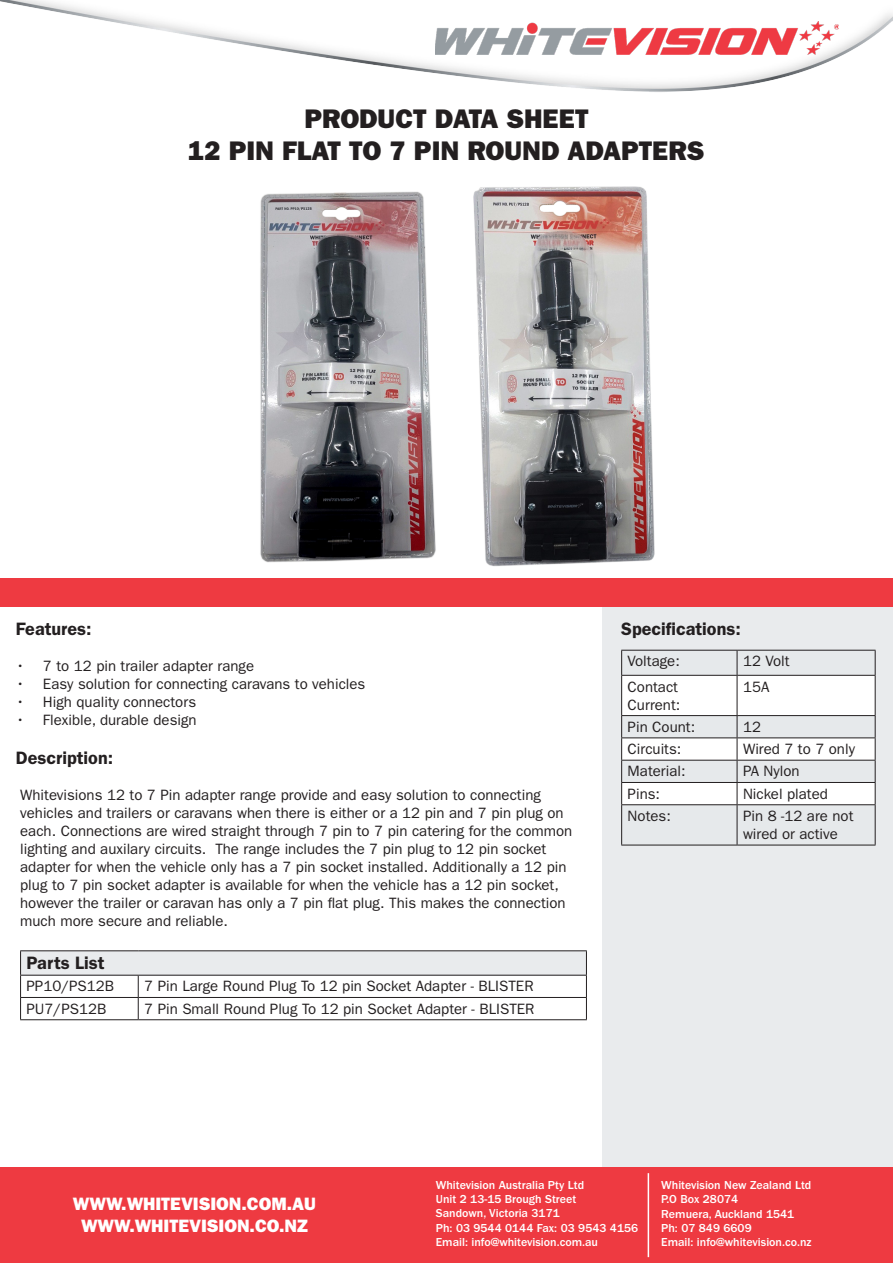
<style>
.page{position:relative;width:893px;height:1263px;background:#fff}
.page>*{position:absolute;margin:0;border:0;box-sizing:border-box;transform-origin:0 0}
.t1{font:27px "ITC Franklin Gothic Std Hvy";color:#231f20}
.t2{font:600 18px "ITC Franklin Gothic Std";color:#231f20}
.t3{font:18px "ITC Franklin Gothic Std Hvy";color:#fff}
.t4{font:15px/18px "ITC Franklin Gothic Std";color:#231f20}
.t5{font:500 12px "ITC Franklin Gothic Std";color:#fff}
</style>
<div class="page">
<div style="left:603px;top:607px;width:290px;height:561px;background:#e9ebed"></div>
<div style="left:0;top:578px;width:893px;height:29px;background:#ee3a41"></div>
<img style="left:0;top:1px;width:893px;height:91px">
<div style="left:0;top:1167px;width:893px;height:96px;background:#ee3a41"></div>
<hr style="left:648px;top:1173px;width:1px;height:84px;background:#fff">
<img style="left:435px;top:21px;width:404px;height:33px">
<svg style="left:622px;top:805px;width:253px;height:40px"></svg>
<svg style="left:621px;top:650px;width:255px;height:155px"></svg>
<hr style="left:621px;top:804px;width:116px;height:1px;background:#231f20">
<hr style="left:621px;top:805px;width:1px;height:40px;background:#231f20">
<hr style="left:737px;top:804px;width:138px;height:1px;background:#231f20">
<hr style="left:737px;top:805px;width:1px;height:40px;background:#231f20">
<hr style="left:875px;top:805px;width:1px;height:40px;background:#231f20">
<hr style="left:621px;top:845px;width:116px;height:1px;background:#231f20">
<hr style="left:737px;top:845px;width:138px;height:1px;background:#231f20">
<div style="left:21px;top:951px;width:565px;height:24px;background:#e9ebed"></div>
<hr style="left:20px;top:950px;width:118px;height:1px;background:#231f20">
<hr style="left:138px;top:950px;width:449px;height:1px;background:#231f20">
<hr style="left:20px;top:975px;width:118px;height:1px;background:#231f20">
<hr style="left:138px;top:975px;width:449px;height:1px;background:#231f20">
<hr style="left:20px;top:997px;width:118px;height:1px;background:#231f20">
<svg style="left:20px;top:951px;width:1px;height:68px"></svg>
<hr style="left:138px;top:997px;width:449px;height:1px;background:#231f20">
<svg style="left:138px;top:975px;width:1px;height:44px"></svg>
<svg style="left:586px;top:951px;width:1px;height:68px"></svg>
<hr style="left:20px;top:1019px;width:118px;height:1px;background:#231f20">
<hr style="left:138px;top:1019px;width:449px;height:1px;background:#231f20">
<img style="left:260px;top:191px;width:176px;height:372px">
<img style="left:473px;top:186px;width:182px;height:380px">
<p class="t1" style="left:304px;top:103px;width:286px">PRODUCT DATA SHEET</p>
<p class="t1" style="left:188px;top:135px;width:518px">12 PIN FLAT TO 7 PIN ROUND ADAPTERS</p>
<p class="t2" style="left:16px;top:618px;width:77px">Features:</p>
<p class="t4" style="left:16px;top:657px;width:240px">• 7 to 12 pin trailer adapter range</p>
<p class="t4" style="left:16px;top:675px;width:351px">• Easy solution for connecting caravans to vehicles</p>
<p class="t4" style="left:16px;top:693px;width:182px">• High quality connectors</p>
<p class="t4" style="left:16px;top:711px;width:182px">• Flexible, durable design</p>
<p class="t2" style="left:16px;top:748px;width:99px">Description:</p>
<p class="t4" style="left:20px;top:786px;width:554px">Whitevisions 12 to 7 Pin adapter range provide and easy solution to connecting vehicles and trailers or caravans when there is either or a 12 pin and 7 pin plug on each. Connections are wired straight through 7 pin to 7 pin catering for the common lighting and auxilary circuits. The range includes the 7 pin plug to 12 pin socket adapter for when the vehicle only has a 7 pin socket installed. Additionally a 12 pin plug to 7 pin socket adapter is available for when the vehicle has a 12 pin socket, however the trailer or caravan has only a 7 pin flat plug. This makes the connection much more secure and reliable.</p>
<p class="t2" style="left:27px;top:952px;width:80px">Parts List</p>
<p class="t4" style="left:27px;top:977px;width:89px">PP10/PS12B</p>
<p class="t4" style="left:144px;top:977px;width:391px">7 Pin Large Round Plug To 12 pin Socket Adapter - BLISTER</p>
<p class="t4" style="left:27px;top:1000px;width:81px">PU7/PS12B</p>
<p class="t4" style="left:144px;top:1000px;width:392px">7 Pin Small Round Plug To 12 pin Socket Adapter - BLISTER</p>
<p class="t2" style="left:621px;top:618px;width:121px">Specifications:</p>
<p class="t4" style="left:628px;top:652px;width:54px">Voltage:</p>
<p class="t4" style="left:743px;top:652px;width:48px">12 Volt</p>
<p class="t4" style="left:628px;top:678px;width:54px">Contact<br>Current:</p>
<p class="t4" style="left:743px;top:678px;width:28px">15A</p>
<p class="t4" style="left:628px;top:718px;width:69px">Pin Count:</p>
<p class="t4" style="left:743px;top:718px;width:19px">12</p>
<p class="t4" style="left:628px;top:740px;width:55px">Circuits:</p>
<p class="t4" style="left:743px;top:740px;width:113px">Wired 7 to 7 only</p>
<p class="t4" style="left:628px;top:762px;width:59px">Material:</p>
<p class="t4" style="left:743px;top:762px;width:58px">PA Nylon</p>
<p class="t4" style="left:628px;top:785px;width:34px">Pins:</p>
<p class="t4" style="left:743px;top:785px;width:86px">Nickel plated</p>
<p class="t4" style="left:628px;top:807px;width:45px">Notes:</p>
<p class="t4" style="left:743px;top:807px;width:112px">Pin 8 -12 are not wired or active</p>
<p class="t3" style="left:73px;top:1193px;width:245px">WWW.WHITEVISION.COM.AU</p>
<p class="t3" style="left:81px;top:1215px;width:228px">WWW.WHITEVISION.CO.NZ</p>
<p class="t5" style="left:436px;top:1178px;width:150px">Whitevision Australia Pty Ltd</p>
<p class="t5" style="left:436px;top:1192px;width:142px">Unit 2 13-15 Brough Street</p>
<p class="t5" style="left:436px;top:1207px;width:125px">Sandown, Victoria 3171</p>
<p class="t5" style="left:436px;top:1221px;width:204px">Ph: 03 9544 0144 Fax: 03 9543 4156</p>
<p class="t5" style="left:436px;top:1235px;width:164px">Email: info@whitevision.com.au</p>
<p class="t5" style="left:661px;top:1178px;width:152px">Whitevision New Zealand Ltd</p>
<p class="t5" style="left:661px;top:1192px;width:78px">P.O Box 28074</p>
<p class="t5" style="left:661px;top:1207px;width:134px">Remuera, Auckland 1541</p>
<p class="t5" style="left:661px;top:1221px;width:92px">Ph: 07 849 6609</p>
<p class="t5" style="left:661px;top:1236px;width:152px">Email: info@whitevision.co.nz</p>
</div>
